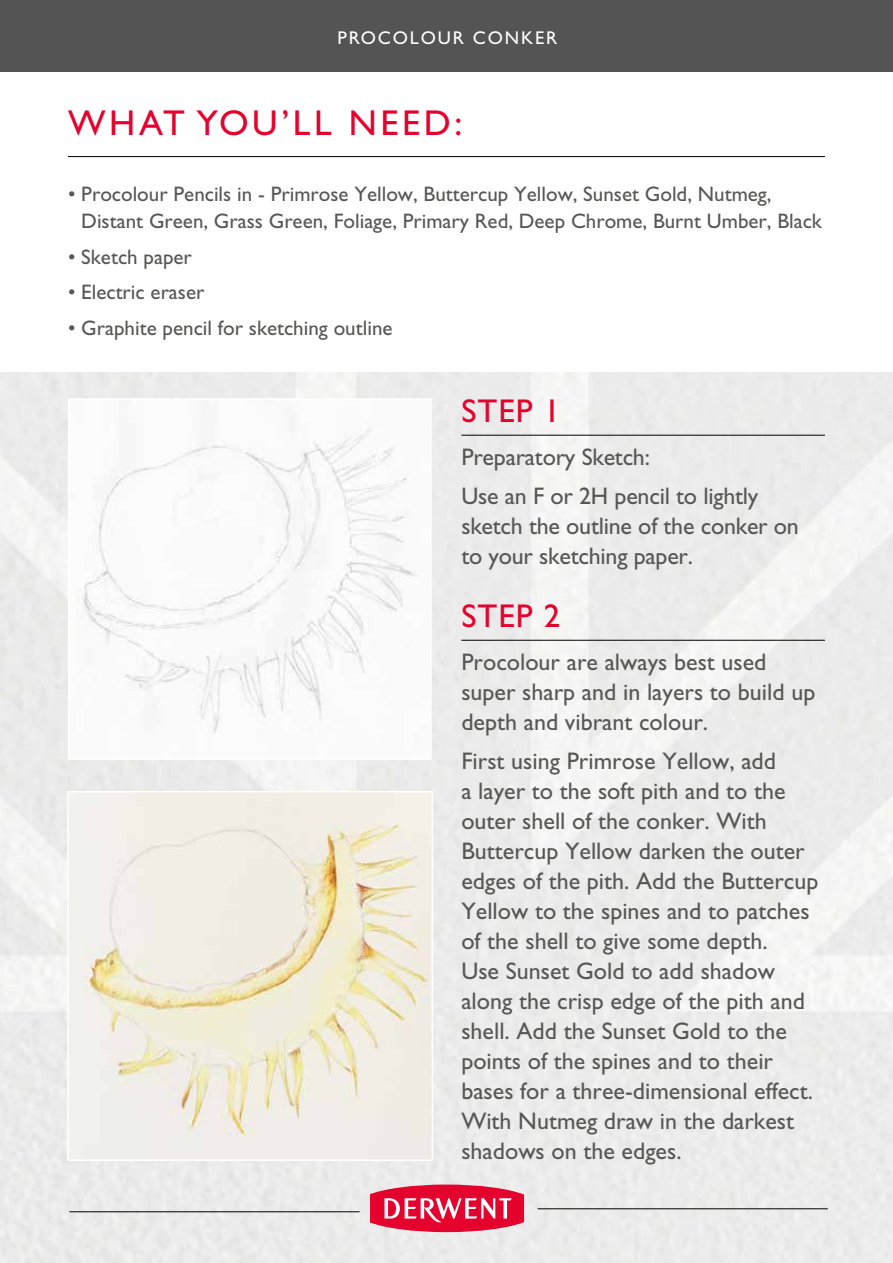
<style>
.page{position:relative;width:893px;height:1263px;background:#fff}
.page>*{position:absolute;margin:0;border:0;box-sizing:border-box;transform-origin:0 0}
.t1{font:36px "Gill Sans Std";letter-spacing:.1em;color:#e4032e}
.t2{font:33px "Gill Sans Std";color:#e4032c}
.t3{font:33px "Gill Sans Std";color:#e4032e}
.t4{font:24px/30px "Gill Sans Std";color:#575756}
.t5{font:21px/27px "Gill Sans Std";color:#575756}
.t6{font:18.45px "Gill Sans Std";letter-spacing:.1em;color:#fff}
</style>
<div class="page">
<svg style="left:370px;top:1184px;width:154px;height:48px;background:#e84361"></svg>
<hr style="left:69px;top:1211px;width:291px;height:1px;background:#000">
<hr style="left:538px;top:1208px;width:290px;height:1px;background:#000">
<div style="left:0;top:0;width:893px;height:72px;background:#555454"></div>
<img style="left:71px;top:401px;width:358px;height:356px">
<hr style="left:461px;top:435px;width:364px;height:1px;background:#000">
<hr style="left:461px;top:640px;width:364px;height:1px;background:#000">
<img style="left:70px;top:794px;width:360px;height:364px">
<div style="left:67px;top:791px;width:366px;height:370px;border:2px solid #fff"></div>
<hr style="left:68px;top:156px;width:757px;height:1px;background:#000">
<p class="t6" style="left:338px;top:27px;width:221px">PROCOLOUR CONKER</p>
<h1 class="t1" style="left:68px;top:102px;width:396px">WHAT YOU’LL NEED:</h1>
<p class="t5" style="left:81px;top:181px;width:742px;text-indent:-13px">• Procolour Pencils in - Primrose Yellow, Buttercup Yellow, Sunset Gold, Nutmeg,<br>Distant Green, Grass Green, Foliage, Primary Red, Deep Chrome, Burnt Umber, Black</p>
<p class="t5" style="left:68px;top:243px;width:125px">• Sketch paper</p>
<p class="t5" style="left:68px;top:279px;width:138px">• Electric eraser</p>
<p class="t5" style="left:68px;top:315px;width:326px">• Graphite pencil for sketching outline</p>
<h2 class="t2" style="left:461px;top:392px;width:100px">STEP 1</h2>
<p class="t4" style="left:461px;top:438px;width:299px;line-height:38.5px">Preparatory Sketch:<br>Use an F or 2H pencil to lightly</p>
<p class="t4" style="left:461px;top:511px;width:339px">sketch the outline of the conker on to your sketching paper.</p>
<h2 class="t3" style="left:461px;top:597px;width:100px">STEP 2</h2>
<p class="t4" style="left:461px;top:647px;width:355px">Procolour are always best used super sharp and in layers to build up depth and vibrant colour.</p>
<p class="t4" style="left:461px;top:746px;width:358px">First using Primrose Yellow, add<br>a layer to the soft pith and to the outer shell of the conker. With<br>Buttercup Yellow darken the outer edges of the pith. Add the Buttercup<br>Yellow to the spines and to patches of the shell to give some depth.<br>Use Sunset Gold to add shadow along the crisp edge of the pith and shell. Add the Sunset Gold to the points of the spines and to their bases for a three-dimensional effect.<br>With Nutmeg draw in the darkest shadows on the edges.</p>
</div>
